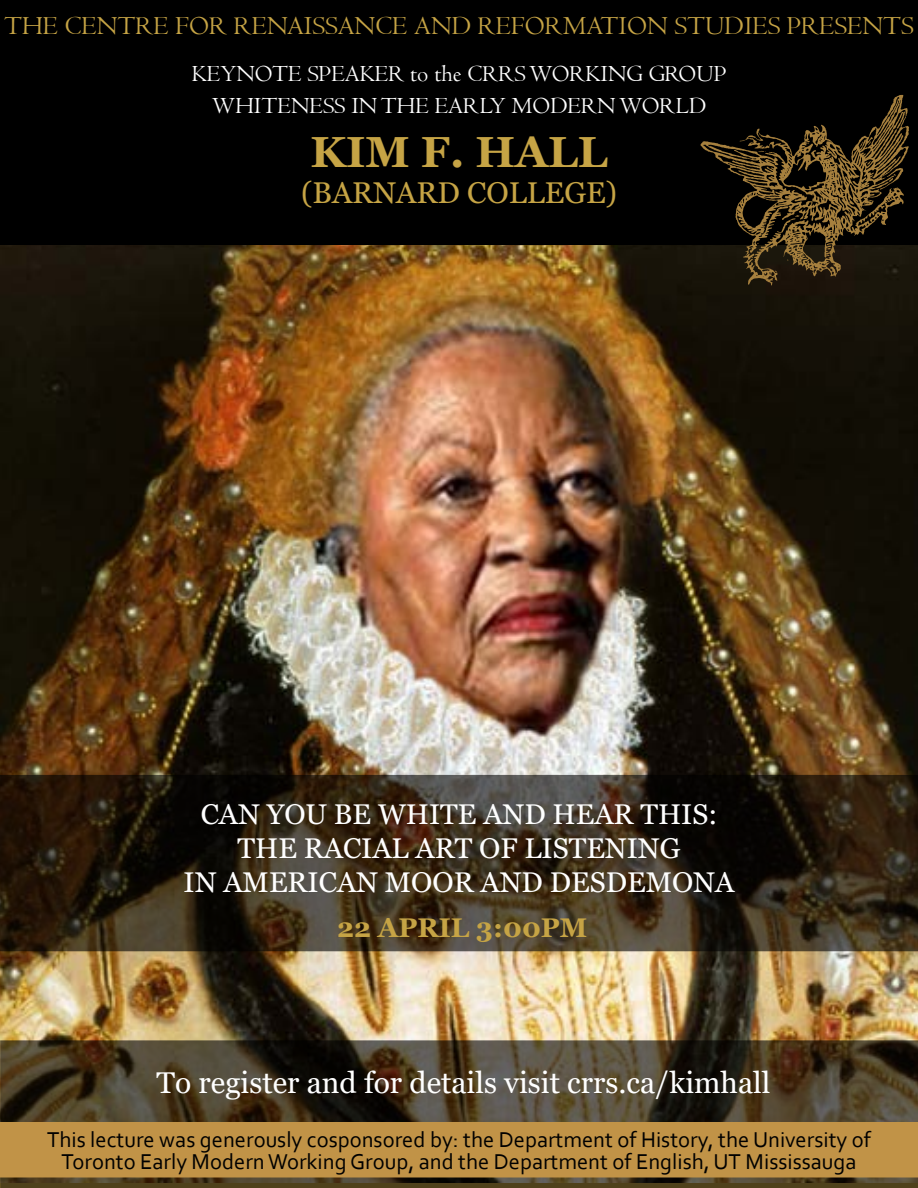
<style>
.page{position:relative;width:918px;height:1188px;background:#fff}
.page>*{position:absolute;margin:0;border:0;box-sizing:border-box;transform-origin:0 0}
.t1{font:700 43.5px "Georgia";color:#c6a445}
.t2{font:30px "Georgia";color:#fff}
.t3{font:30px "Georgia";color:#c6a445}
.t4{font:28.5px/34.2px "Georgia";color:#fff;text-align:center}
.t5{font:27px "Centaur";color:#c6a445}
.t6{font:700 27px "Georgia";color:#c6a445}
.t7{font:24px/32.4px "Centaur";color:#fff;text-align:center}
.t8{font:22.5px/22.5px "Corbel";color:#000;text-align:center}
</style>
<div class="page">
<img style="left:0;top:245px;width:918px;height:795px">
<div style="left:0;top:0;width:918px;height:245px;background:#000"></div>
<svg style="left:0;top:775px;width:918px;height:176px;background:#322718"></svg>
<svg style="left:0;top:1040px;width:918px;height:148px;background:#433926"></svg>
<svg style="left:700px;top:95px;width:209px;height:191px;background:#2c2210"></svg>
<div style="left:1px;top:1123px;width:917px;height:54px;background:#c19347"></div>
<div style="left:0;top:1122px;width:918px;height:56px;border:2px solid #c19347"></div>
<p class="t5" style="left:4px;top:9px;width:911px">THE CENTRE FOR RENAISSANCE AND REFORMATION STUDIES PRESENTS</p>
<p class="t7" style="left:192px;top:57px;width:536px">KEYNOTE SPEAKER to the CRRS WORKING GROUP<br>WHITENESS IN THE EARLY MODERN WORLD</p>
<h1 class="t1" style="left:310px;top:124px;width:299px">KIM F. HALL</h1>
<h2 class="t3" style="left:301px;top:175px;width:317px">(BARNARD COLLEGE)</h2>
<p class="t4" style="left:184px;top:797px;width:552px">CAN YOU BE WHITE AND HEAR THIS:<br>THE RACIAL ART OF LISTENING<br>IN AMERICAN MOOR AND DESDEMONA</p>
<p class="t6" style="left:337px;top:910px;width:252px">22 APRIL 3:00PM</p>
<h2 class="t2" style="left:157px;top:1064px;width:615px">To register and for details visit crrs.ca/kimhall</h2>
<p class="t8" style="left:47px;top:1128px;width:825px">This lecture was generously cosponsored by: the Department of History, the University of<br>Toronto Early Modern Working Group, and the Department of English, UT Mississauga</p>
</div>
